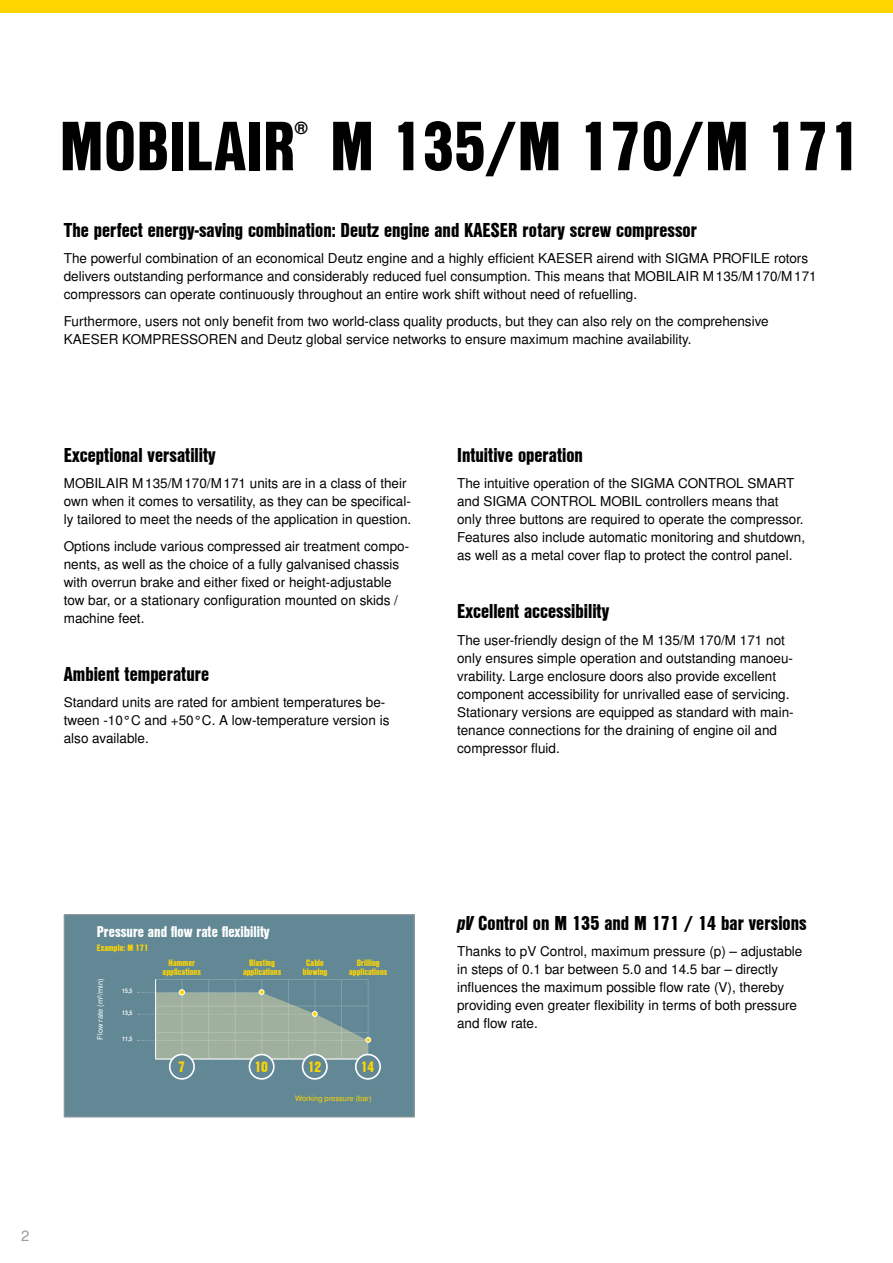
<style>
.page{position:relative;width:893px;height:1263px;background:#fff}
.page>*{position:absolute;margin:0;border:0;box-sizing:border-box;transform-origin:0 0}
.t1{font:67.5px "Nimbus San L Bla Con";color:#000}
.t2{font:19.5px "Nimbus San L Bla Con";color:#000}
.t3{font:700 16.65px "Nimbus San L";color:#000}
.t4{font:15px "Nimbus San L Bla Con";color:#fff}
.t5{font:15px "Nimbus San L";color:#9d9d9c}
.t6{font:14.55px "Nimbus San L Bla Con";color:#ffd500}
.t7{font:13.5px/18px "Nimbus San L";color:#000}
.t8{font:9px/9px "Nimbus San L Bla Con";color:#ffd500;text-align:center}
.t9{font:7.5px "Nimbus San L";color:#ffd500}
.t10{font:7.5px "Nimbus San L";color:#fff}
.t11{font:6.3px "Nimbus San L Bol Con";color:#fff}
.s1{font-family:"Nimbus San L Bla Con Ita"}
</style>
<div class="page">
<div style="left:0;top:0;width:893px;height:13px;background:#ffd500"></div>
<div style="left:64px;top:915px;width:350px;height:202px;background:#618894"></div>
<svg style="left:137px;top:979px;width:234px;height:81px"></svg>
<div style="left:170px;top:1054px;width:24px;height:25px;background:#618894;border-radius:50%"></div>
<div style="left:169px;top:1054px;width:26px;height:26px;border:2px solid #fff;border-radius:50%"></div>
<div style="left:249px;top:1054px;width:25px;height:25px;background:#618894;border-radius:50%"></div>
<div style="left:249px;top:1054px;width:26px;height:26px;border:2px solid #fff;border-radius:50%"></div>
<div style="left:303px;top:1054px;width:24px;height:25px;background:#618894;border-radius:50%"></div>
<div style="left:302px;top:1054px;width:26px;height:26px;border:2px solid #fff;border-radius:50%"></div>
<div style="left:356px;top:1054px;width:24px;height:25px;background:#618894;border-radius:50%"></div>
<div style="left:355px;top:1054px;width:26px;height:26px;border:2px solid #fff;border-radius:50%"></div>
<div style="left:64px;top:914px;width:351px;height:203px;border:1px solid #9d9d9c"></div>
<h1 class="t1" style="left:60px;top:121px;width:237px">MOBILAIR</h1>
<p class="t3" style="left:295px;top:122px;width:14px">®</p>
<h1 class="t1" style="left:330px;top:121px;width:532px">M 135/M 170/M 171</h1>
<h2 class="t2" style="left:64px;top:222px;width:635px">The perfect energy-saving combination: Deutz engine and KAESER rotary screw compressor</h2>
<p class="t7" style="left:64px;top:250px;width:754px">The powerful combination of an economical Deutz engine and a highly efficient KAESER airend with SIGMA PROFILE rotors delivers outstanding performance and considerably reduced fuel consumption. This means that MOBILAIR M 135/M 170/M 171 compressors can operate continuously throughout an entire work shift without need of refuelling.</p>
<p class="t7" style="left:64px;top:312px;width:706px">Furthermore, users not only benefit from two world-class quality products, but they can also rely on the comprehensive<br>KAESER KOMPRESSOREN and Deutz global service networks to ensure maximum machine availability.</p>
<h2 class="t2" style="left:64px;top:448px;width:153px">Exceptional versatility</h2>
<p class="t7" style="left:64px;top:476px;width:349px">MOBILAIR M 135/M 170/M 171 units are in a class of their own when it comes to versatility, as they can be specifical&shy;ly tailored to meet the needs of the application in question.</p>
<p class="t7" style="left:64px;top:538px;width:347px">Options include various compressed air treatment compo&shy;nents, as well as the choice of a fully galvanised chassis with overrun brake and either fixed or height-adjustable tow bar, or a stationary configuration mounted on skids / machine feet.</p>
<h2 class="t2" style="left:64px;top:666px;width:147px">Ambient temperature</h2>
<p class="t7" style="left:64px;top:694px;width:327px">Standard units are rated for ambient temperatures be&shy;tween -10°C and +50°C. A low-temperature version is also available.</p>
<h2 class="t2" style="left:457px;top:448px;width:127px">Intuitive operation</h2>
<p class="t7" style="left:457px;top:476px;width:350px">The intuitive operation of the SIGMA CONTROL SMART and SIGMA CONTROL MOBIL controllers means that only three buttons are required to operate the compressor.<br>Features also include automatic monitoring and shutdown, as well as a metal cover flap to protect the control panel.</p>
<h2 class="t2" style="left:457px;top:604px;width:154px">Excellent accessibility</h2>
<p class="t7" style="left:457px;top:632px;width:338px">The user-friendly design of the M 135/M 170/M 171 not only ensures simple operation and outstanding manoeu&shy;vrability. Large enclosure doors also provide excellent component accessibility for unrivalled ease of servicing.<br>Stationary versions are equipped as standard with main&shy;tenance connections for the draining of engine oil and compressor fluid.</p>
<p class="t5" style="left:21px;top:1229px;width:10px">2</p>
<p class="t4" style="left:97px;top:921px;width:174px">Pressure and flow rate flexibility</p>
<p class="t10" style="left:97px;top:1039px;width:62px;rotate:-90deg">Flow rate (m³/min)</p>
<p class="t8" style="left:97px;top:943px;width:53px">Example: M 171</p>
<p class="t8" style="left:163px;top:958px;width:40px">Hammer applications</p>
<p class="t8" style="left:243px;top:958px;width:40px">Blasting applications</p>
<p class="t8" style="left:303px;top:958px;width:26px">Cable blowing</p>
<p class="t8" style="left:349px;top:958px;width:40px">Drilling applications</p>
<p class="t11" style="left:122px;top:988px;width:11px">15,5</p>
<p class="t11" style="left:122px;top:1011px;width:11px">13,5</p>
<p class="t11" style="left:122px;top:1037px;width:11px">11,5</p>
<p class="t6" style="left:178px;top:1062px;width:8px">7</p>
<p class="t6" style="left:254px;top:1062px;width:15px">10</p>
<p class="t6" style="left:308px;top:1062px;width:15px">12</p>
<p class="t6" style="left:361px;top:1062px;width:15px">14</p>
<p class="t9" style="left:295px;top:1095px;width:78px">Working pressure (bar)</p>
<h2 class="t2" style="left:457px;top:915px;width:351px"><span class="s1">pV</span> Control on M 135 and M 171 / 14 bar versions</h2>
<p class="t7" style="left:457px;top:943px;width:347px">Thanks to pV Control, maximum pressure (p) – adjustable in steps of 0.1 bar between 5.0 and 14.5 bar – directly influences the maximum possible flow rate (V), thereby providing even greater flexibility in terms of both pressure and flow rate.</p>
</div>
